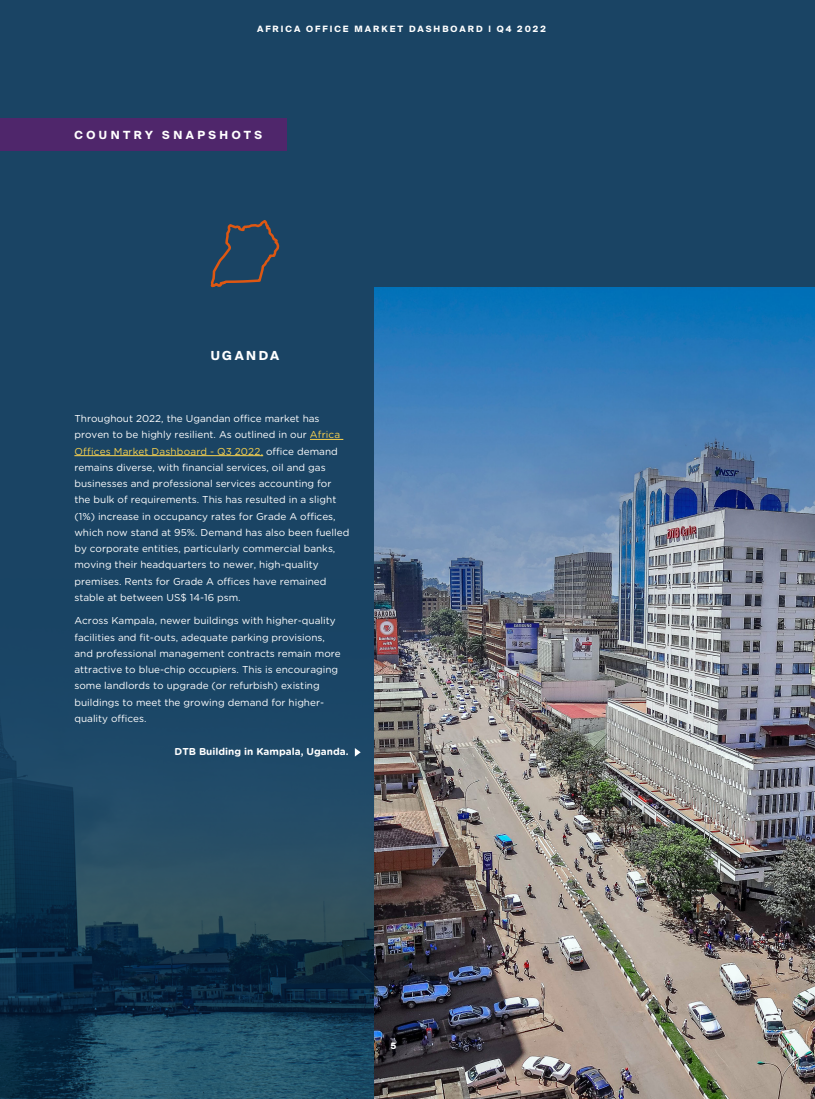
<style>
.page{position:relative;width:815px;height:1099px;background:#fff}
.page>*{position:absolute;margin:0;border:0;box-sizing:border-box;transform-origin:0 0}
.t1{font:700 12.5px "Suisse Intl";letter-spacing:.2em;color:#fff}
.t2{font:700 11.25px "Suisse Intl";letter-spacing:.31em;color:#fff}
.t3{font:10px/16.2px "Gotham Rounded";color:#fff}
.t4{font:700 10px "Gotham Rounded";color:#fff}
.t5{font:700 8.75px "Suisse Intl";letter-spacing:.23em;color:#fff}
.s1{color:#fcd44e}
</style>
<div class="page">
<div style="left:0;top:0;width:815px;height:1098px;background:#1a4464"></div>
<div style="left:0;top:118px;width:286px;height:33px;background:#4f266b"></div>
<img style="left:0;top:732px;width:374px;height:366px">
<img style="left:374px;top:287px;width:441px;height:811px">
<hr style="left:310px;top:439px;width:33px;height:1px;background:#fcd44e">
<hr style="left:74px;top:455px;width:189px;height:1px;background:#fcd44e">
<svg style="left:210px;top:220px;width:70px;height:68px"></svg>
<svg style="left:355px;top:748px;width:6px;height:8px"></svg>
<p class="t5" style="left:257px;top:23px;width:290px">AFRICA OFFICE MARKET DASHBOARD | Q4 2022</p>
<p class="t2" style="left:74px;top:128px;width:189px">COUNTRY SNAPSHOTS</p>
<p class="t1" style="left:211px;top:348px;width:70px">UGANDA</p>
<p class="t3" style="left:74px;top:410px;width:276px">Throughout 2022, the Ugandan office market has proven to be highly resilient. As outlined in our <span class="s1">Africa Offices Market Dashboard - Q3 2022,</span> office demand remains diverse, with financial services, oil and gas businesses and professional services accounting for the bulk of requirements. This has resulted in a slight (1%) increase in occupancy rates for Grade A offices, which now stand at 95%. Demand has also been fuelled by corporate entities, particularly commercial banks, moving their headquarters to newer, high-quality premises. Rents for Grade A offices have remained stable at between US$ 14-16 psm.</p>
<p class="t3" style="left:74px;top:612px;width:268px">Across Kampala, newer buildings with higher-quality facilities and fit-outs, adequate parking provisions, and professional management contracts remain more attractive to blue-chip occupiers. This is encouraging some landlords to upgrade (or refurbish) existing buildings to meet the growing demand for higher&shy;quality offices.</p>
<p class="t4" style="left:175px;top:744px;width:176px">DTB Building in Kampala, Uganda.</p>
<p class="t5" style="left:390px;top:1040px;width:7px">5</p>
</div>
